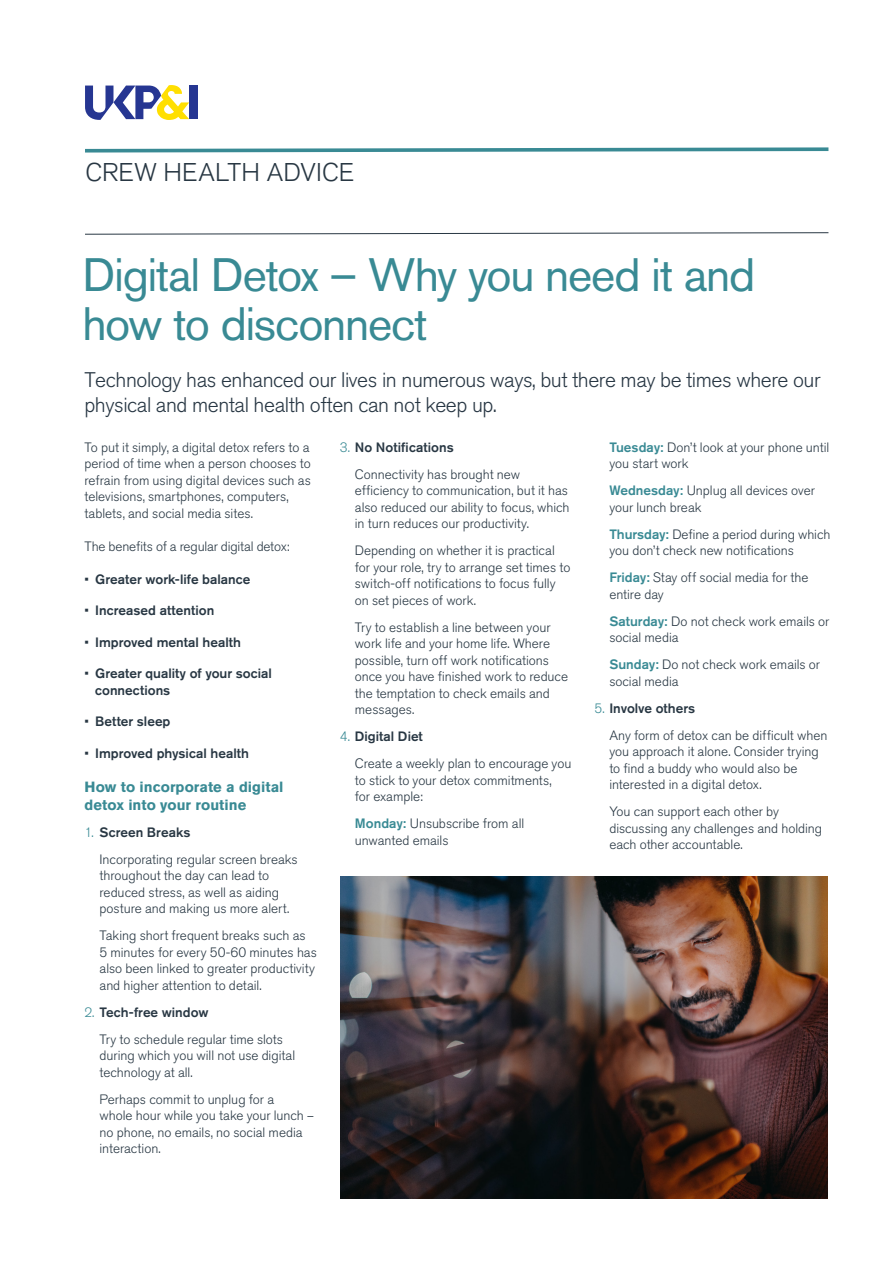
<style>
.page{position:relative;width:893px;height:1263px;background:#fff}
.page>*{position:absolute;margin:0;border:0;box-sizing:border-box;transform-origin:0 0}
.t1{font:46.5px/49.5px "Akzidenz Grotesk BE";letter-spacing:-.025em;color:#398a94}
.t2{font:300 25.5px "Akzidenz Grotesk BE";letter-spacing:.005em;color:#283743}
.t3{font:300 21px/25.2px "Akzidenz Grotesk BE";letter-spacing:-.02em;color:#273643}
.t4{font:700 14.7px/17.7px "Akzidenz Grotesk BE";letter-spacing:.005em;color:#398a94}
.t5{font:300 13.5px/16.5px "Akzidenz Grotesk BE";color:#283743}
.t6{font:500 13.5px/16.5px "Akzidenz Grotesk BE";color:#283743}
.s1{font-weight:300}
.s2{color:#398a94}
.s3{font-weight:500}
.s4{font-family:"Myriad Pro";font-weight:400}
.s5{font-weight:500;color:#398a94}
</style>
<div class="page">
<div style="left:189px;top:86px;width:8px;height:33px;background:#263692"></div>
<svg style="left:85px;top:85px;width:104px;height:35px"></svg>
<svg style="left:85px;top:147px;width:744px;height:6px"></svg>
<svg style="left:85px;top:232px;width:744px;height:3px"></svg>
<img style="left:341px;top:877px;width:486px;height:321px">
<h2 class="t2" style="left:85px;top:158px;width:270px">CREW HEALTH ADVICE</h2>
<h1 class="t1" style="left:82px;top:249px;width:674px">Digital Detox – Why you need it and how to disconnect</h1>
<h3 class="t3" style="left:84px;top:368px;width:738px">Technology has enhanced our lives in numerous ways, but there may be times where our physical and mental health often can not keep up.</h3>
<p class="t5" style="left:85px;top:439px;width:228px">To put it simply, a digital detox refers to a period of time when a person chooses to refrain from using digital devices such as televisions, smartphones, computers, tablets, and social media sites.</p>
<p class="t5" style="left:85px;top:538px;width:207px">The benefits of a regular digital detox:</p>
<p class="t6" style="left:85px;top:570px;width:168px"><span class="s1">•</span> Greater work-life balance</p>
<p class="t6" style="left:85px;top:602px;width:131px"><span class="s1">•</span> Increased attention</p>
<p class="t6" style="left:85px;top:633px;width:158px"><span class="s1">•</span> Improved mental health</p>
<p class="t6" style="left:95px;top:665px;width:178px;text-indent:-11px"><span class="s1">•</span> Greater quality of your social connections</p>
<p class="t6" style="left:85px;top:713px;width:88px"><span class="s1">•</span> Better sleep</p>
<p class="t6" style="left:85px;top:744px;width:166px"><span class="s1">•</span> Improved physical health</p>
<p class="t4" style="left:85px;top:778px;width:201px">How to incorporate a digital detox into your routine</p>
<p class="t5" style="left:100px;top:819px;width:200px;line-height:27px;text-indent:-15px"><span class="s2">1.</span> <span class="s3">Screen Breaks<br></span>Incorporating regular screen breaks</p>
<p class="t5" style="left:100px;top:867px;width:191px">throughout the day can lead to reduced stress, as well as aiding posture and making us more alert.</p>
<p class="t5" style="left:100px;top:927px;width:219px">Taking short frequent breaks such as<br>5 minutes for every 50-60 minutes has also been linked to greater productivity and higher attention to detail.</p>
<p class="t5" style="left:100px;top:999px;width:185px;line-height:27px;text-indent:-15px"><span class="s2">2.</span> <span class="s3">Tech-free window<br></span>Try to schedule regular time slots</p>
<p class="t5" style="left:100px;top:1047px;width:197px">during which you will not use digital technology at all.</p>
<p class="t5" style="left:100px;top:1091px;width:216px">Perhaps commit to unplug for a<br>whole hour while you take your lunch <span class="s4">– </span>no phone, no emails, no social media interaction.</p>
<p class="t5" style="left:355px;top:434px;width:167px;line-height:27px;text-indent:-15px"><span class="s2">3.</span> <span class="s3">No Notifications<br></span>Connectivity has brought new</p>
<p class="t5" style="left:355px;top:483px;width:216px;text-align:justify">efficiency to communication, but it has also reduced our ability to focus, which in turn reduces our productivity.</p>
<p class="t5" style="left:355px;top:543px;width:217px">Depending on whether it is practical for your role, try to arrange set times to switch-off notifications to focus fully on set pieces of work.</p>
<p class="t5" style="left:355px;top:619px;width:215px">Try to establish a line between your work life and your home life. Where possible, turn off work notifications once you have finished work to reduce the temptation to check emails and messages.</p>
<p class="t5" style="left:355px;top:723px;width:218px;line-height:27px;text-indent:-15px"><span class="s2">4.</span> <span class="s3">Digital Diet<br></span>Create a weekly plan to encourage you</p>
<p class="t5" style="left:355px;top:772px;width:198px">to stick to your detox commitments, for example:</p>
<p class="t5" style="left:355px;top:816px;width:171px"><span class="s5">Monday:</span> Unsubscribe from all unwanted emails</p>
<p class="t5" style="left:609px;top:439px;width:221px"><span class="s5">Tuesday:</span> Don’t look at your phone until you start work</p>
<p class="t5" style="left:609px;top:483px;width:207px"><span class="s5">Wednesday:</span> Unplug all devices over your lunch break</p>
<p class="t5" style="left:609px;top:526px;width:222px"><span class="s5">Thursday:</span> Define a period during which you don’t check new notifications</p>
<p class="t5" style="left:609px;top:570px;width:201px"><span class="s5">Friday:</span> Stay off social media for the entire day</p>
<p class="t5" style="left:609px;top:613px;width:222px"><span class="s5">Saturday:</span> Do not check work emails or social media</p>
<p class="t5" style="left:609px;top:657px;width:212px"><span class="s5">Sunday:</span> Do not check work emails or social media</p>
<p class="t5" style="left:609px;top:695px;width:220px;line-height:27px;text-indent:-15px"><span class="s2">5.</span> <span class="s3">Involve others<br></span>Any form of detox can be difficult when</p>
<p class="t5" style="left:609px;top:744px;width:211px">you approach it alone. Consider trying to find a buddy who would also be interested in a digital detox.</p>
<p class="t5" style="left:609px;top:804px;width:214px">You can support each other by discussing any challenges and holding each other accountable.</p>
</div>
